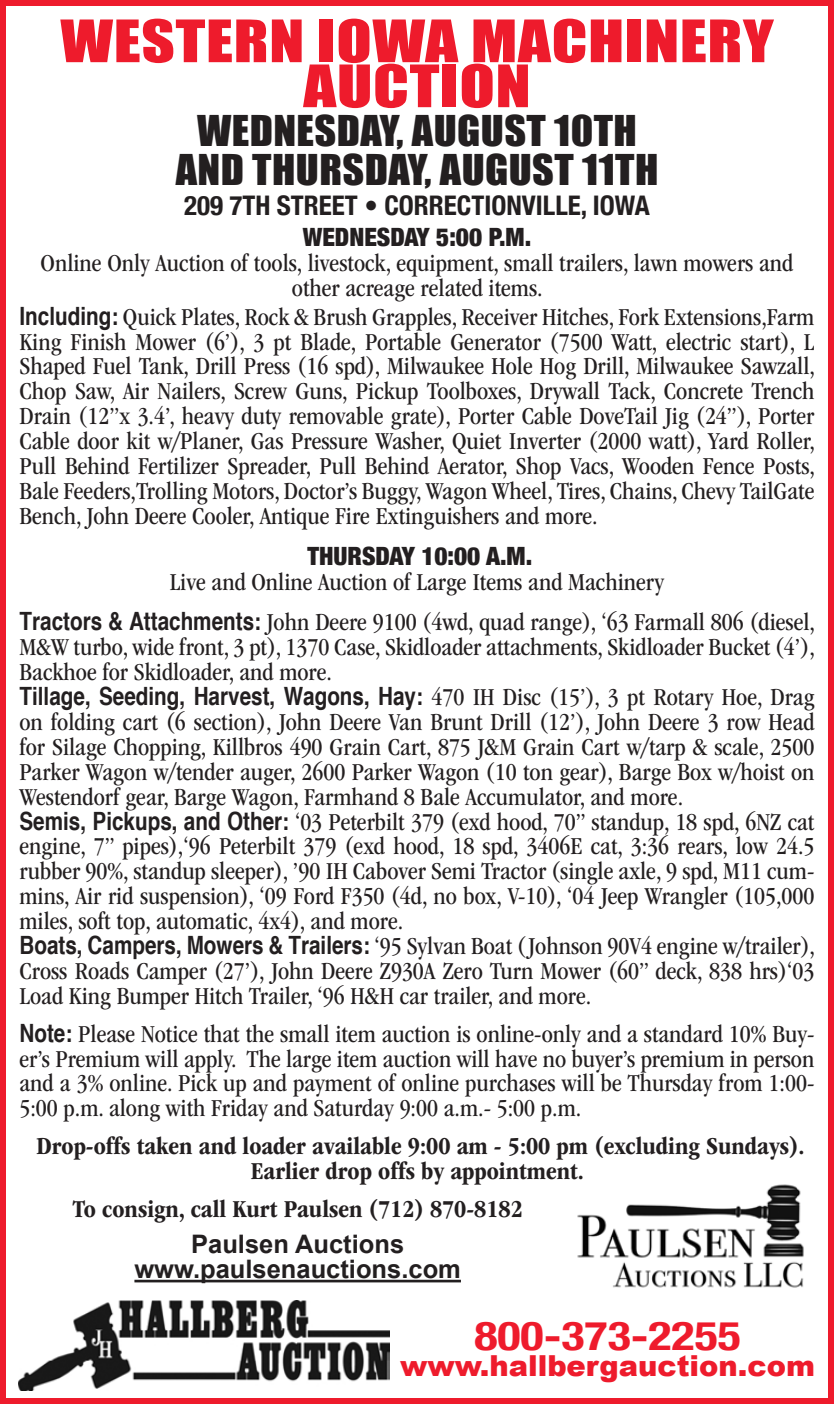
<style>
.page{position:relative;width:834px;height:1404px;background:#fff}
.page>*{position:absolute;margin:0;border:0;box-sizing:border-box;transform-origin:0 0}
.t1{font:54px/45px "Impact";letter-spacing:.01em;color:#ee1b2c;text-align:center;scale:1.2 1}
.t2{font:700 condensed 40.2px "Helvetica Neue";color:#ee1b2c;scale:1.2 1}
.t3{font:39px/39px "Impact";letter-spacing:.01em;color:#231f20;text-align:center;scale:1.08 1}
.t4{font:900 28.8px "Arial";color:#ee1b2c}
.t5{font:700 condensed 27px "Helvetica Neue";color:#231f20}
.t6{font:700 25.5px/25.5px "Arial";color:#231f20;text-align:center}
.t7{font:condensed 25.2px/24.9px "ITC Garamond Std";color:#231f20;text-align:center}
.t8{font:700 condensed 25.2px/24.9px "ITC Garamond Std";color:#231f20;text-align:center}
.t9{font:700 condensed 25.2px "Helvetica";color:#231f20}
.t10{font:900 condensed 25.2px "Helvetica Neue";color:#231f20}
.s1{font-family:"Helvetica";font-weight:700}
.s2{font-family:"ITC Garamond Std";font-weight:400}
</style>
<div class="page">
<hr style="left:134px;top:1280px;width:327px;height:2px;background:#231f20">
<div style="left:0;top:0;width:834px;height:1404px;border:6px solid #ee1b2c"></div>
<img style="left:18px;top:1300px;width:371px;height:91px">
<img style="left:577px;top:1184px;width:227px;height:104px">
<h1 class="t1" style="left:60px;top:17px;width:596px">WESTERN IOWA MACHINERY<br>AUCTION</h1>
<h3 class="t3" style="left:176px;top:110px;width:448px">WEDNESDAY, AUGUST 10TH<br>AND THURSDAY, AUGUST 11TH</h3>
<p class="t5" style="left:184px;top:183px;width:467px">209 7TH STREET • CORRECTIONVILLE, IOWA</p>
<p class="t10" style="left:303px;top:216px;width:230px">WEDNESDAY 5:00 P.M.</p>
<p class="t7" style="left:41px;top:251px;width:754px">Online Only Auction of tools, livestock, equipment, small trailers, lawn mowers and other acreage related items.</p>
<p class="t7" style="left:19px;top:304px;width:797px;text-align:justify"><span class="s1">Including:</span> Quick Plates, Rock &amp; Brush Grapples, Receiver Hitches, Fork Extensions,Farm King Finish Mower (6’), 3 pt Blade, Portable Generator (7500 Watt, electric start), L Shaped Fuel Tank, Drill Press (16 spd), Milwaukee Hole Hog Drill, Milwaukee Sawzall, Chop Saw, Air Nailers, Screw Guns, Pickup Toolboxes, Drywall Tack, Concrete Trench Drain (12”x 3.4’, heavy duty removable grate), Porter Cable DoveTail Jig (24”), Porter Cable door kit w/Planer, Gas Pressure Washer, Quiet Inverter (2000 watt), Yard Roller, Pull Behind Fertilizer Spreader, Pull Behind Aerator, Shop Vacs, Wooden Fence Posts, Bale Feeders,Trolling Motors, Doctor’s Buggy, Wagon Wheel, Tires, Chains, Chevy TailGate Bench, John Deere Cooler, Antique Fire Extinguishers and more.</p>
<p class="t10" style="left:307px;top:535px;width:226px">THURSDAY 10:00 A.M.</p>
<p class="t7" style="left:20px;top:561px;width:797px;line-height:40.8px">Live and Online Auction of Large Items and Machinery<br><span class="s1">Tractors &amp; Attachments:</span> John Deere 9100 (4wd, quad range), ‘63 Farmall 806 (diesel,</p>
<p class="t7" style="left:20px;top:635px;width:797px;text-align:left">M&amp;W turbo, wide front, 3 pt), 1370 Case, Skidloader attachments, Skidloader Bucket (4’),<br>Backhoe for Skidloader, and more.</p>
<p class="t9" style="left:20px;top:680px;width:796px">Tillage, Seeding, Harvest, Wagons, Hay: <span class="s2">470 IH Disc (15’), 3 pt Rotary Hoe, Drag</span></p>
<p class="t7" style="left:20px;top:710px;width:797px;text-align:left">on folding cart (6 section), John Deere Van Brunt Drill (12’), John Deere 3 row Head for Silage Chopping, Killbros 490 Grain Cart, 875 J&amp;M Grain Cart w/tarp &amp; scale, 2500<br>Parker Wagon w/tender auger, 2600 Parker Wagon (10 ton gear), Barge Box w/hoist on Westendorf gear, Barge Wagon, Farmhand 8 Bale Accumulator, and more.<br><span class="s1">Semis, Pickups, and Other:</span> ‘03 Peterbilt 379 (exd hood, 70” standup, 18 spd, 6NZ cat engine, 7” pipes),‘96 Peterbilt 379 (exd hood, 18 spd, 3406E cat, 3:36 rears, low 24.5 rubber 90%, standup sleeper), ’90 IH Cabover Semi Tractor (single axle, 9 spd, M11 cum&shy;mins, Air rid suspension), ‘09 Ford F350 (4d, no box, V-10), ‘04 Jeep Wrangler (105,000 miles, soft top, automatic, 4x4), and more.<br><span class="s1">Boats, Campers, Mowers &amp; Trailers:</span> ‘95 Sylvan Boat (Johnson 90V4 engine w/trailer), Cross Roads Camper (27’), John Deere Z930A Zero Turn Mower (60” deck, 838 hrs)‘03<br>Load King Bumper Hitch Trailer, ‘96 H&amp;H car trailer, and more.</p>
<p class="t7" style="left:20px;top:1021px;width:796px;text-align:justify"><span class="s1">Note:</span> Please Notice that the small item auction is online-only and a standard 10% Buy&shy;er’s Premium will apply. The large item auction will have no buyer’s premium in person and a 3% online. Pick up and payment of online purchases will be Thursday from 1:00- 5:00 p.m. along with Friday and Saturday 9:00 a.m.- 5:00 p.m.</p>
<p class="t8" style="left:36px;top:1134px;width:769px">Drop-offs taken and loader available 9:00 am - 5:00 pm (excluding Sundays).<br>Earlier drop offs by appointment.</p>
<p class="t8" style="left:73px;top:1197px;width:451px">To consign, call Kurt Paulsen (712) 870-8182</p>
<p class="t6" style="left:134px;top:1232px;width:328px">Paulsen Auctions www.paulsenauctions.com</p>
<h2 class="t2" style="left:474px;top:1302px;width:223px">800-373-2255</h2>
<p class="t4" style="left:400px;top:1345px;width:416px">www.hallbergauction.com</p>
</div>
